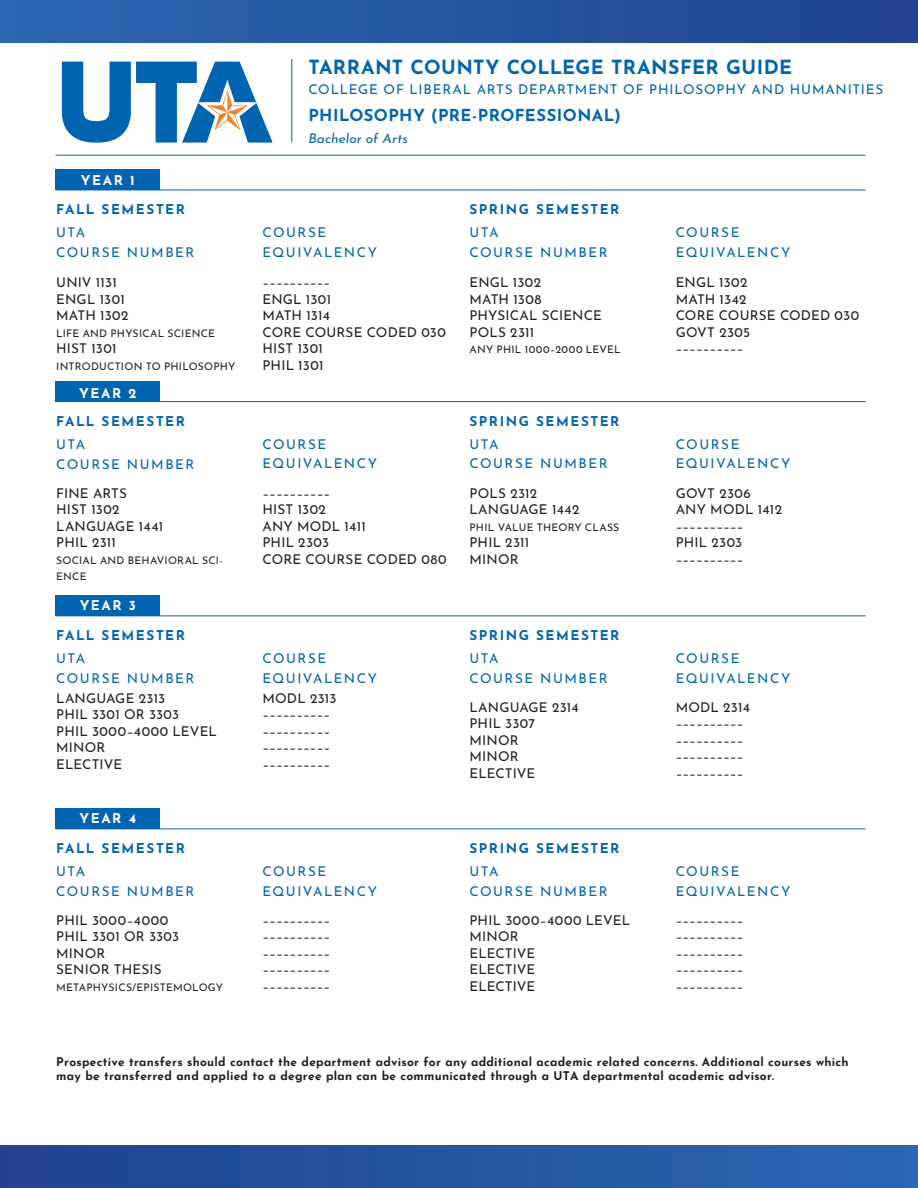
<style>
.page{position:relative;width:918px;height:1188px;background:#fff}
.page>*{position:absolute;margin:0;border:0;box-sizing:border-box;transform-origin:0 0}
.t1{font:700 19.5px "Josefin Sans";letter-spacing:.02em;color:#0064b1}
.t2{font:700 16.5px "Josefin Sans";letter-spacing:.025em;color:#0064b1}
.t3{font:13.5px "Josefin Sans";letter-spacing:.015em;color:#231f20}
.t4{font:13.5px "Josefin Sans";letter-spacing:.105em;color:#0064b1}
.t5{font:700 13.5px "Josefin Sans";letter-spacing:.115em;color:#0064b1}
.t6{font:13.5px "Josefin Sans";letter-spacing:.055em;color:#0064b1}
.t7{font:700 13.5px "Josefin Sans";letter-spacing:.11em;color:#fff}
.t8{font:italic 13.5px "Josefin Sans";letter-spacing:.005em;color:#0064b1}
.t9{font:13.5px "Josefin Sans";letter-spacing:.035em;color:#231f20}
.t10{font:700 12px/14.4px "Josefin Sans";letter-spacing:.02em;color:#231f20}
.t11{font:10.5px/16.5px "Josefin Sans";letter-spacing:.02em;color:#231f20}
</style>
<div class="page">
<div style="left:56px;top:169px;width:104px;height:21px;background:#0064b1"></div>
<div style="left:56px;top:381px;width:104px;height:21px;background:#0064b1"></div>
<div style="left:56px;top:595px;width:104px;height:21px;background:#0064b1"></div>
<div style="left:56px;top:808px;width:104px;height:21px;background:#0064b1"></div>
<hr style="left:56px;top:155px;width:810px;height:1px;background:#0064b1">
<hr style="left:56px;top:190px;width:810px;height:1px;background:#0064b1">
<hr style="left:56px;top:401px;width:810px;height:1px;background:#0064b1">
<hr style="left:56px;top:615px;width:810px;height:1px;background:#0064b1">
<hr style="left:56px;top:828px;width:810px;height:1px;background:#0064b1">
<hr style="left:291px;top:59px;width:1px;height:84px;background:#0064b1">
<img style="left:61px;top:61px;width:212px;height:82px">
<div style="left:0;top:0;width:918px;height:42px;background:linear-gradient(to right,#2c67b1,#1f4390)"></div>
<div style="left:0;top:1146px;width:918px;height:42px;background:linear-gradient(to right,#204290,#2c67b1)"></div>
<p class="t1" style="left:308px;top:49px;width:485px">TARRANT COUNTY COLLEGE TRANSFER GUIDE</p>
<p class="t6" style="left:308px;top:78px;width:577px">COLLEGE OF LIBERAL ARTS DEPARTMENT OF PHILOSOPHY AND HUMANITIES</p>
<p class="t2" style="left:308px;top:100px;width:314px">PHILOSOPHY (PRE-PROFESSIONAL)</p>
<p class="t8" style="left:308px;top:126px;width:101px">Bachelor of Arts</p>
<p class="t7" style="left:81px;top:168px;width:55px">YEAR 1</p>
<p class="t5" style="left:56px;top:197px;width:130px">FALL SEMESTER</p>
<p class="t5" style="left:469px;top:197px;width:152px">SPRING SEMESTER</p>
<p class="t4" style="left:56px;top:221px;width:31px">UTA</p>
<p class="t4" style="left:56px;top:241px;width:140px">COURSE NUMBER</p>
<p class="t4" style="left:263px;top:221px;width:65px">COURSE</p>
<p class="t4" style="left:263px;top:241px;width:116px">EQUIVALENCY</p>
<p class="t4" style="left:470px;top:221px;width:31px">UTA</p>
<p class="t4" style="left:470px;top:241px;width:140px">COURSE NUMBER</p>
<p class="t4" style="left:676px;top:221px;width:65px">COURSE</p>
<p class="t4" style="left:676px;top:241px;width:116px">EQUIVALENCY</p>
<p class="t3" style="left:56px;top:271px;width:62px">UNIV 1131</p>
<p class="t3" style="left:56px;top:288px;width:70px">ENGL 1301</p>
<p class="t3" style="left:56px;top:304px;width:74px">MATH 1302</p>
<p class="t11" style="left:56px;top:324px;width:160px">LIFE AND PHYSICAL SCIENCE</p>
<p class="t3" style="left:56px;top:337px;width:62px">HIST 1301</p>
<p class="t11" style="left:56px;top:357px;width:181px">INTRODUCTION TO PHILOSOPHY</p>
<p class="t3" style="left:262px;top:271px;width:69px">––––––––––</p>
<p class="t3" style="left:262px;top:288px;width:70px">ENGL 1301</p>
<p class="t3" style="left:262px;top:304px;width:69px">MATH 1314</p>
<p class="t3" style="left:262px;top:321px;width:185px">CORE COURSE CODED 030</p>
<p class="t3" style="left:262px;top:337px;width:62px">HIST 1301</p>
<p class="t3" style="left:262px;top:354px;width:63px">PHIL 1301</p>
<p class="t3" style="left:469px;top:271px;width:73px">ENGL 1302</p>
<p class="t3" style="left:469px;top:288px;width:73px">MATH 1308</p>
<p class="t3" style="left:469px;top:304px;width:134px">PHYSICAL SCIENCE</p>
<p class="t3" style="left:469px;top:321px;width:66px">POLS 2311</p>
<p class="t11" style="left:470px;top:340px;width:153px">ANY PHIL 1000–2000 LEVEL</p>
<p class="t3" style="left:676px;top:271px;width:73px">ENGL 1302</p>
<p class="t3" style="left:676px;top:288px;width:72px">MATH 1342</p>
<p class="t3" style="left:676px;top:304px;width:185px">CORE COURSE CODED 030</p>
<p class="t3" style="left:676px;top:321px;width:76px">GOVT 2305</p>
<p class="t3" style="left:676px;top:337px;width:69px">––––––––––</p>
<p class="t7" style="left:79px;top:381px;width:59px">YEAR 2</p>
<p class="t5" style="left:56px;top:409px;width:130px">FALL SEMESTER</p>
<p class="t5" style="left:469px;top:409px;width:152px">SPRING SEMESTER</p>
<p class="t4" style="left:56px;top:433px;width:31px">UTA</p>
<p class="t4" style="left:56px;top:453px;width:140px">COURSE NUMBER</p>
<p class="t4" style="left:263px;top:433px;width:65px">COURSE</p>
<p class="t4" style="left:263px;top:452px;width:116px">EQUIVALENCY</p>
<p class="t4" style="left:470px;top:433px;width:31px">UTA</p>
<p class="t4" style="left:470px;top:452px;width:140px">COURSE NUMBER</p>
<p class="t4" style="left:676px;top:433px;width:65px">COURSE</p>
<p class="t4" style="left:676px;top:452px;width:116px">EQUIVALENCY</p>
<p class="t3" style="left:56px;top:482px;width:72px">FINE ARTS</p>
<p class="t3" style="left:56px;top:498px;width:65px">HIST 1302</p>
<p class="t3" style="left:56px;top:515px;width:109px">LANGUAGE 1441</p>
<p class="t3" style="left:56px;top:531px;width:61px">PHIL 2311</p>
<p class="t11" style="left:56px;top:550px;width:168px">SOCIAL AND BEHAVIORAL SCI-<br>ENCE</p>
<p class="t3" style="left:262px;top:482px;width:69px">––––––––––</p>
<p class="t3" style="left:262px;top:498px;width:65px">HIST 1302</p>
<p class="t3" style="left:262px;top:515px;width:105px">ANY MODL 1411</p>
<p class="t3" style="left:262px;top:531px;width:68px">PHIL 2303</p>
<p class="t3" style="left:262px;top:548px;width:185px">CORE COURSE CODED 080</p>
<p class="t3" style="left:470px;top:482px;width:69px">POLS 2312</p>
<p class="t3" style="left:470px;top:498px;width:111px">LANGUAGE 1442</p>
<p class="t11" style="left:470px;top:517px;width:151px">PHIL VALUE THEORY CLASS</p>
<p class="t3" style="left:470px;top:531px;width:61px">PHIL 2311</p>
<p class="t3" style="left:470px;top:548px;width:51px">MINOR</p>
<p class="t3" style="left:676px;top:482px;width:77px">GOVT 2306</p>
<p class="t3" style="left:676px;top:498px;width:108px">ANY MODL 1412</p>
<p class="t3" style="left:676px;top:515px;width:69px">––––––––––</p>
<p class="t3" style="left:676px;top:531px;width:68px">PHIL 2303</p>
<p class="t3" style="left:676px;top:548px;width:69px">––––––––––</p>
<p class="t7" style="left:80px;top:594px;width:58px">YEAR 3</p>
<p class="t5" style="left:56px;top:623px;width:130px">FALL SEMESTER</p>
<p class="t5" style="left:469px;top:623px;width:152px">SPRING SEMESTER</p>
<p class="t4" style="left:56px;top:647px;width:31px">UTA</p>
<p class="t4" style="left:56px;top:667px;width:140px">COURSE NUMBER</p>
<p class="t4" style="left:263px;top:647px;width:65px">COURSE</p>
<p class="t4" style="left:263px;top:667px;width:116px">EQUIVALENCY</p>
<p class="t4" style="left:470px;top:647px;width:31px">UTA</p>
<p class="t4" style="left:470px;top:667px;width:140px">COURSE NUMBER</p>
<p class="t4" style="left:676px;top:647px;width:65px">COURSE</p>
<p class="t4" style="left:676px;top:667px;width:116px">EQUIVALENCY</p>
<p class="t3" style="left:56px;top:687px;width:111px">LANGUAGE 2313</p>
<p class="t3" style="left:56px;top:703px;width:124px">PHIL 3301 OR 3303</p>
<p class="t3" style="left:56px;top:720px;width:162px">PHIL 3000–4000 LEVEL</p>
<p class="t3" style="left:56px;top:736px;width:51px">MINOR</p>
<p class="t3" style="left:56px;top:753px;width:67px">ELECTIVE</p>
<p class="t3" style="left:262px;top:687px;width:76px">MODL 2313</p>
<p class="t3" style="left:262px;top:703px;width:69px">––––––––––</p>
<p class="t3" style="left:262px;top:720px;width:69px">––––––––––</p>
<p class="t3" style="left:262px;top:736px;width:69px">––––––––––</p>
<p class="t3" style="left:262px;top:753px;width:69px">––––––––––</p>
<p class="t3" style="left:470px;top:696px;width:111px">LANGUAGE 2314</p>
<p class="t3" style="left:470px;top:712px;width:67px">PHIL 3307</p>
<p class="t3" style="left:470px;top:729px;width:51px">MINOR</p>
<p class="t3" style="left:470px;top:745px;width:51px">MINOR</p>
<p class="t3" style="left:470px;top:762px;width:67px">ELECTIVE</p>
<p class="t3" style="left:676px;top:696px;width:76px">MODL 2314</p>
<p class="t3" style="left:676px;top:712px;width:69px">––––––––––</p>
<p class="t3" style="left:676px;top:729px;width:69px">––––––––––</p>
<p class="t3" style="left:676px;top:745px;width:69px">––––––––––</p>
<p class="t3" style="left:676px;top:762px;width:69px">––––––––––</p>
<p class="t7" style="left:79px;top:807px;width:58px">YEAR 4</p>
<p class="t5" style="left:56px;top:836px;width:130px">FALL SEMESTER</p>
<p class="t5" style="left:469px;top:836px;width:152px">SPRING SEMESTER</p>
<p class="t4" style="left:56px;top:860px;width:31px">UTA</p>
<p class="t4" style="left:56px;top:880px;width:140px">COURSE NUMBER</p>
<p class="t4" style="left:263px;top:860px;width:65px">COURSE</p>
<p class="t4" style="left:263px;top:880px;width:116px">EQUIVALENCY</p>
<p class="t4" style="left:470px;top:860px;width:31px">UTA</p>
<p class="t4" style="left:470px;top:880px;width:140px">COURSE NUMBER</p>
<p class="t4" style="left:676px;top:860px;width:65px">COURSE</p>
<p class="t4" style="left:676px;top:880px;width:116px">EQUIVALENCY</p>
<p class="t9" style="left:56px;top:909px;width:114px">PHIL 3000–4000</p>
<p class="t3" style="left:56px;top:925px;width:124px">PHIL 3301 OR 3303</p>
<p class="t3" style="left:56px;top:942px;width:51px">MINOR</p>
<p class="t3" style="left:56px;top:958px;width:107px">SENIOR THESIS</p>
<p class="t11" style="left:56px;top:978px;width:168px">METAPHYSICS/EPISTEMOLOGY</p>
<p class="t3" style="left:262px;top:909px;width:69px">––––––––––</p>
<p class="t3" style="left:262px;top:925px;width:69px">––––––––––</p>
<p class="t3" style="left:262px;top:942px;width:69px">––––––––––</p>
<p class="t3" style="left:262px;top:958px;width:69px">––––––––––</p>
<p class="t3" style="left:262px;top:975px;width:69px">––––––––––</p>
<p class="t3" style="left:470px;top:909px;width:162px">PHIL 3000–4000 LEVEL</p>
<p class="t3" style="left:470px;top:925px;width:51px">MINOR</p>
<p class="t3" style="left:470px;top:942px;width:67px">ELECTIVE</p>
<p class="t3" style="left:470px;top:958px;width:67px">ELECTIVE</p>
<p class="t3" style="left:470px;top:975px;width:67px">ELECTIVE</p>
<p class="t3" style="left:676px;top:909px;width:69px">––––––––––</p>
<p class="t3" style="left:676px;top:925px;width:69px">––––––––––</p>
<p class="t3" style="left:676px;top:942px;width:69px">––––––––––</p>
<p class="t3" style="left:676px;top:958px;width:69px">––––––––––</p>
<p class="t3" style="left:676px;top:975px;width:69px">––––––––––</p>
<p class="t10" style="left:56px;top:1053px;width:794px">Prospective transfers should contact the department advisor for any additional academic related concerns. Additional courses which may be transferred and applied to a degree plan can be communicated through a UTA departmental academic advisor.</p>
</div>
